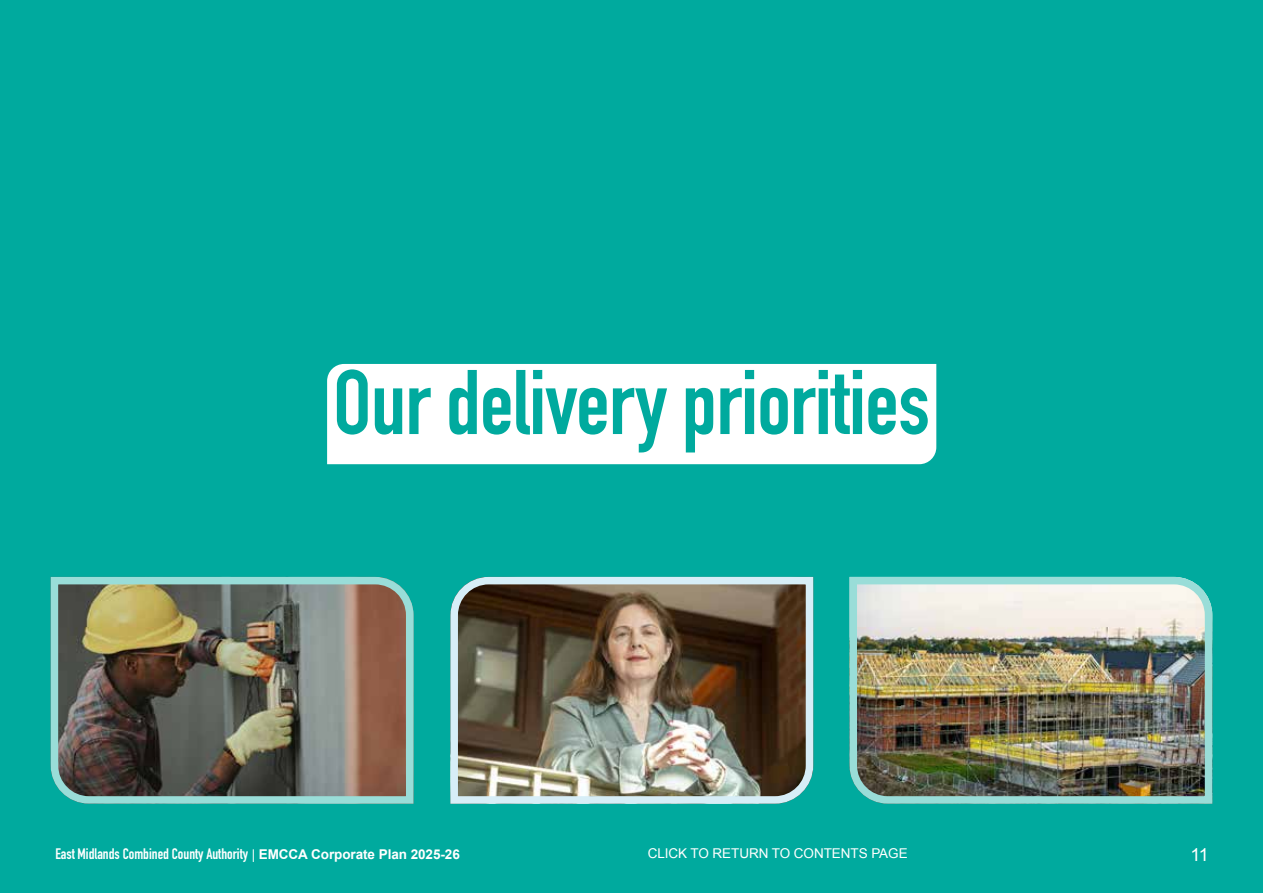
<style>
.page{position:relative;width:1263px;height:893px;background:#fff}
.page>*{position:absolute;margin:0;border:0;box-sizing:border-box;transform-origin:0 0}
.t1{font:700 90px "DIN Condensed";letter-spacing:-.005em;color:#00aa9e}
.t2{font:18px "Arial";color:#fff}
.t3{font:700 15px "DIN Condensed";color:#fff}
.t4{font:13.5px "Arial";letter-spacing:-.005em;color:#fff}
.s1{font-family:"Arial";font-weight:400;font-size:13.5px}
.s2{font-family:"Arial";font-size:13.5px}
</style>
<div class="page">
<div style="left:0;top:822px;width:1263px;height:71px;background:#00aa9e"></div>
<div style="left:0;top:0;width:1263px;height:822px;background:#00aa9e"></div>
<div style="left:327px;top:364px;width:609px;height:100px;background:#fff"></div>
<img style="left:50px;top:576px;width:364px;height:228px">
<img style="left:450px;top:576px;width:364px;height:228px">
<img style="left:849px;top:576px;width:364px;height:228px">
<h1 class="t1" style="left:333px;top:342px;width:598px">Our delivery priorities</h1>
<p class="t3" style="left:55px;top:843px;width:406px">East Midlands Combined County Authority <span class="s1">|</span> <span class="s2">EMCCA Corporate Plan 2025-26</span></p>
<p class="t4" style="left:648px;top:844px;width:261px">CLICK TO RETURN TO CONTENTS PAGE</p>
<p class="t2" style="left:1190px;top:843px;width:20px">11</p>
</div>
